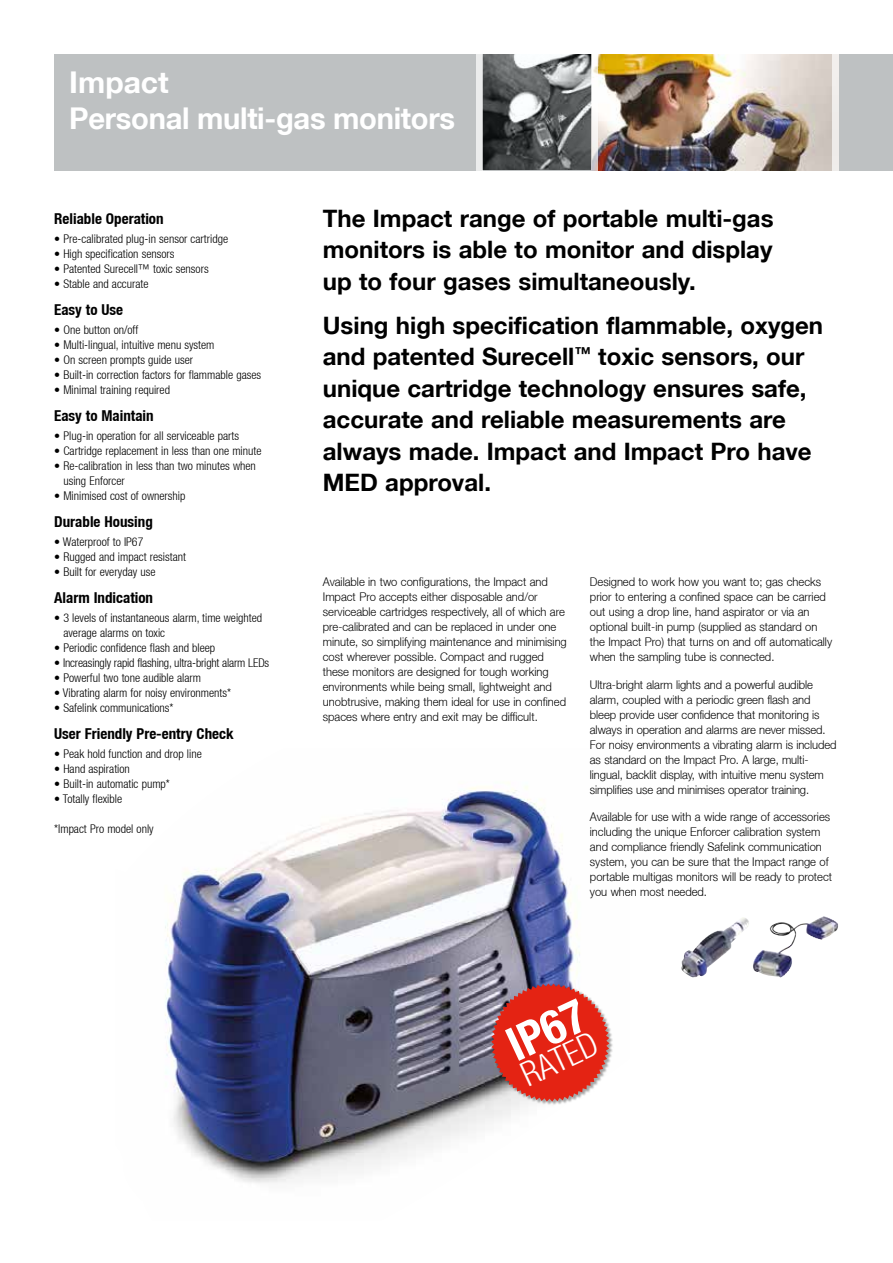
<style>
.page{position:relative;width:893px;height:1263px;background:#fff}
.page>*{position:absolute;margin:0;border:0;box-sizing:border-box;transform-origin:0 0}
.t1{font:700 condensed 46.95px "Helvetica Neue LT";color:#fff}
.t2{font:300 condensed 33.9px "Helvetica Neue LT";color:#fff}
.t3{font:700 30px/36px "Helvetica Neue LT";letter-spacing:-.01em;color:#fff}
.t4{font:700 24px/31.5px "Helvetica Neue LT";color:#000;text-align:justify}
.t5{font:700 condensed 15px "Helvetica Neue LT";color:#000}
.t6{font:300 12px/15px "Helvetica Neue LT";color:#000;scale:.93 1}
.t7{font:300 condensed 12px/15px "Helvetica Neue LT";color:#000}
</style>
<div class="page">
<div style="left:54px;top:54px;width:839px;height:116px;background:#bec1c2"></div>
<img style="left:598px;top:54px;width:234px;height:116px">
<svg style="left:483px;top:54px;width:109px;height:116px;background:#696c6d"></svg>
<div style="left:832px;top:54px;width:7px;height:119px;background:#efedeb"></div>
<div style="left:476px;top:54px;width:7px;height:120px;background:#ebecec"></div>
<svg style="left:592px;top:54px;width:6px;height:117px"></svg>
<img style="left:165px;top:786px;width:415px;height:397px">
<div style="left:491px;top:983px;width:122px;height:122px;background:#000;opacity:.35"></div>
<svg style="left:491px;top:983px;width:118px;height:119px;background:#d94a40"></svg>
<img style="left:681px;top:916px;width:157px;height:62px">
<h3 class="t3" style="left:69px;top:63px;width:387px">Impact<br>Personal multi-gas monitors</h3>
<p class="t5" style="left:54px;top:209px;width:111px">Reliable Operation</p>
<p class="t7" style="left:54px;top:231px;width:175px">• Pre-calibrated plug-in sensor cartridge</p>
<p class="t7" style="left:54px;top:246px;width:122px">• High specification sensors</p>
<p class="t7" style="left:54px;top:261px;width:156px">• Patented Surecell™ toxic sensors</p>
<p class="t7" style="left:54px;top:276px;width:96px">• Stable and accurate</p>
<p class="t5" style="left:54px;top:300px;width:70px">Easy to Use</p>
<p class="t7" style="left:54px;top:322px;width:86px">• One button on/off</p>
<p class="t7" style="left:54px;top:337px;width:162px">• Multi-lingual, intuitive menu system</p>
<p class="t7" style="left:54px;top:352px;width:140px">• On screen prompts guide user</p>
<p class="t7" style="left:54px;top:367px;width:209px">• Built-in correction factors for flammable gases</p>
<p class="t7" style="left:54px;top:382px;width:117px">• Minimal training required</p>
<p class="t5" style="left:54px;top:406px;width:101px">Easy to Maintain</p>
<p class="t7" style="left:54px;top:428px;width:186px">• Plug-in operation for all serviceable parts</p>
<p class="t7" style="left:54px;top:443px;width:209px">• Cartridge replacement in less than one minute</p>
<p class="t7" style="left:63px;top:458px;width:194px;text-indent:-9px">• Re-calibration in less than two minutes when using Enforcer</p>
<p class="t7" style="left:54px;top:488px;width:133px">• Minimised cost of ownership</p>
<p class="t5" style="left:54px;top:512px;width:100px">Durable Housing</p>
<p class="t7" style="left:54px;top:534px;width:91px">• Waterproof to IP67</p>
<p class="t7" style="left:54px;top:549px;width:133px">• Rugged and impact resistant</p>
<p class="t7" style="left:54px;top:564px;width:103px">• Built for everyday use</p>
<p class="t5" style="left:54px;top:588px;width:100px">Alarm Indication</p>
<p class="t7" style="left:63px;top:610px;width:200px;text-indent:-9px">• 3 levels of instantaneous alarm, time weighted average alarms on toxic</p>
<p class="t7" style="left:54px;top:640px;width:163px">• Periodic confidence flash and bleep</p>
<p class="t7" style="left:54px;top:655px;width:217px">• Increasingly rapid flashing, ultra-bright alarm LEDs</p>
<p class="t7" style="left:54px;top:670px;width:148px">• Powerful two tone audible alarm</p>
<p class="t7" style="left:54px;top:685px;width:178px">• Vibrating alarm for noisy environments*</p>
<p class="t7" style="left:54px;top:700px;width:121px">• Safelink communications*</p>
<p class="t5" style="left:54px;top:724px;width:181px">User Friendly Pre-entry Check</p>
<p class="t7" style="left:54px;top:746px;width:149px">• Peak hold function and drop line</p>
<p class="t7" style="left:54px;top:761px;width:77px">• Hand aspiration</p>
<p class="t7" style="left:54px;top:776px;width:117px">• Built-in automatic pump*</p>
<p class="t7" style="left:54px;top:791px;width:69px">• Totally flexible</p>
<p class="t7" style="left:54px;top:821px;width:101px">*Impact Pro model only</p>
<h3 class="t4" style="left:323px;top:202px;width:452px">The Impact range of portable multi-gas monitors is able to monitor and display up to four gases simultaneously.</h3>
<h3 class="t4" style="left:323px;top:309px;width:502px;text-align:left">Using high specification flammable, oxygen and patented Surecell<sup>™</sup> toxic sensors, our unique cartridge technology ensures safe, accurate and reliable measurements are always made. Impact and Impact Pro have MED approval.</h3>
<p class="t6" style="left:323px;top:574px;width:264px">Available in two configurations, the Impact and Impact Pro accepts either disposable and/or serviceable cartridges respectively, all of which are pre-calibrated and can be replaced in under one minute, so simplifying maintenance and minimising cost wherever possible. Compact and rugged these monitors are designed for tough working environments while being small, lightweight and unobtrusive, making them ideal for use in confined spaces where entry and exit may be difficult.</p>
<p class="t6" style="left:590px;top:574px;width:262px">Designed to work how you want to; gas checks prior to entering a confined space can be carried out using a drop line, hand aspirator or via an optional built-in pump (supplied as standard on the Impact Pro) that turns on and off automatically when the sampling tube is connected.</p>
<p class="t6" style="left:590px;top:677px;width:267px">Ultra-bright alarm lights and a powerful audible alarm, coupled with a periodic green flash and bleep provide user confidence that monitoring is always in operation and alarms are never missed.<br>For noisy environments a vibrating alarm is included as standard on the Impact Pro. A large, multi&shy;lingual, backlit display, with intuitive menu system simplifies use and minimises operator training.</p>
<p class="t6" style="left:590px;top:809px;width:262px">Available for use with a wide range of accessories including the unique Enforcer calibration system and compliance friendly Safelink communication system, you can be sure that the Impact range of portable multigas monitors will be ready to protect you when most needed.</p>
<h1 class="t1" style="left:498px;top:1021px;width:83px;rotate:-25deg">IP67</h1>
<h2 class="t2" style="left:515px;top:1058px;width:82px;rotate:-25deg">RATED</h2>
</div>
